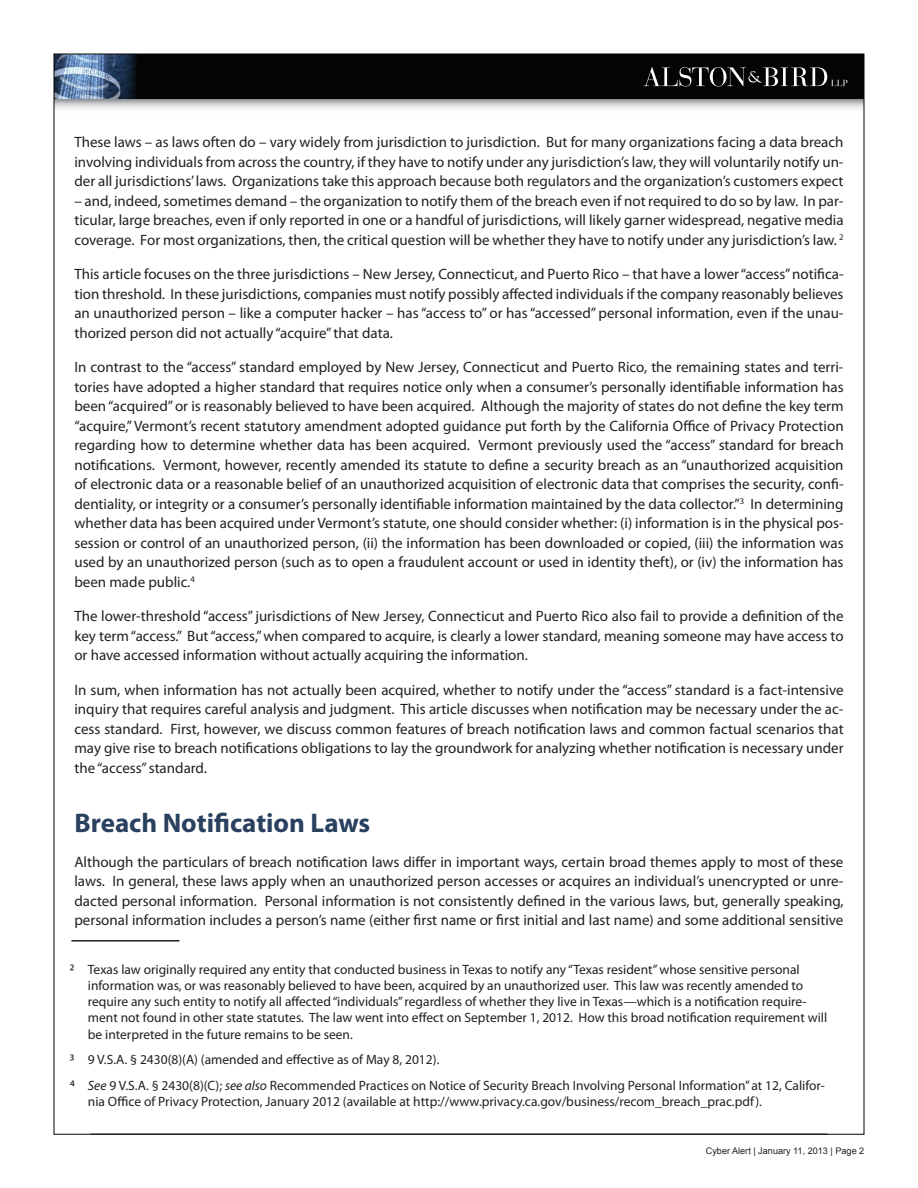
<style>
.page{position:relative;width:918px;height:1188px;background:#fff}
.page>*{position:absolute;margin:0;border:0;box-sizing:border-box;transform-origin:0 0}
.t1{font:700 27px "Myriad Pro";color:#29405f}
.t2{font:15px/19.5px "Myriad Pro";color:#231f20;text-align:justify}
.t3{font:13.5px/16.2px "Myriad Pro";color:#231f20}
.t4{font:9.15px "Arial";color:#231f20}
.s1{font-size:15px}
.s2{font-style:italic}
</style>
<div class="page">
<div style="left:54px;top:54px;width:810px;height:46px;background:#040503"></div>
<img style="left:56px;top:56px;width:80px;height:44px">
<svg style="left:644px;top:67px;width:203px;height:20px"></svg>
<svg style="left:56px;top:100px;width:806px;height:9px"></svg>
<hr style="left:71px;top:940px;width:108px;height:2px;background:#231f20">
<p class="t2" style="left:74px;top:132px;width:771px">These laws – as laws often do – vary widely from jurisdiction to jurisdiction. But for many organizations facing a data breach involving individuals from across the country, if they have to notify under any jurisdiction’s law, they will voluntarily notify un&shy;der all jurisdictions’ laws. Organizations take this approach because both regulators and the organization’s customers expect</p>
<p class="t2" style="left:74px;top:191px;width:771px">– and, indeed, sometimes demand – the organization to notify them of the breach even if not required to do so by law. In par&shy;ticular, large breaches, even if only reported in one or a handful of jurisdictions, will likely garner widespread, negative media coverage. For most organizations, then, the critical question will be whether they have to notify under any jurisdiction’s law. <sup>2</sup></p>
<p class="t2" style="left:74px;top:264px;width:771px">This article focuses on the three jurisdictions – New Jersey, Connecticut, and Puerto Rico – that have a lower “access” notifica&shy;tion threshold. In these jurisdictions, companies must notify possibly affected individuals if the company reasonably believes an unauthorized person – like a computer hacker – has “access to” or has “accessed” personal information, even if the unau&shy;thorized person did not actually “acquire” that data.</p>
<p class="t2" style="left:74px;top:357px;width:771px">In contrast to the “access” standard employed by New Jersey, Connecticut and Puerto Rico, the remaining states and terri&shy;tories have adopted a higher standard that requires notice only when a consumer’s personally identifiable information has been “acquired” or is reasonably believed to have been acquired. Although the majority of states do not define the key term “acquire,” Vermont’s recent statutory amendment adopted guidance put forth by the California Office of Privacy Protection regarding how to determine whether data has been acquired. Vermont previously used the “access” standard for breach notifications. Vermont, however, recently amended its statute to define a security breach as an “unauthorized acquisition of electronic data or a reasonable belief of an unauthorized acquisition of electronic data that comprises the security, confi&shy;dentiality, or integrity or a consumer’s personally identifiable information maintained by the data collector.”<sup>3</sup> In determining whether data has been acquired under Vermont’s statute, one should consider whether: (i) information is in the physical pos&shy;session or control of an unauthorized person, (ii) the information has been downloaded or copied, (iii) the information was used by an unauthorized person (such as to open a fraudulent account or used in identity theft), or (iv) the information has been made public.<sup>4</sup></p>
<p class="t2" style="left:74px;top:606px;width:771px">The lower-threshold “access” jurisdictions of New Jersey, Connecticut and Puerto Rico also fail to provide a definition of the key term “access.” But “access,” when compared to acquire, is clearly a lower standard, meaning someone may have access to or have accessed information without actually acquiring the information.</p>
<p class="t2" style="left:74px;top:680px;width:771px">In sum, when information has not actually been acquired, whether to notify under the “access” standard is a fact-intensive inquiry that requires careful analysis and judgment. This article discusses when notification may be necessary under the ac&shy;cess standard. First, however, we discuss common features of breach notification laws and common factual scenarios that may give rise to breach notifications obligations to lay the groundwork for analyzing whether notification is necessary under the “access” standard.</p>
<h1 class="t1" style="left:74px;top:806px;width:297px">Breach Notification Laws</h1>
<p class="t2" style="left:74px;top:852px;width:771px">Although the particulars of breach notification laws differ in important ways, certain broad themes apply to most of these laws. In general, these laws apply when an unauthorized person accesses or acquires an individual’s unencrypted or unre&shy;dacted personal information. Personal information is not consistently defined in the various laws, but, generally speaking, personal information includes a person’s name (either first name or first initial and last name) and some additional sensitive</p>
<p class="t3" style="left:88px;top:961px;width:741px;text-indent:-18px"><span class="s1">2</span> Texas law originally required any entity that conducted business in Texas to notify any “Texas resident” whose sensitive personal information was, or was reasonably believed to have been, acquired by an unauthorized user. This law was recently amended to require any such entity to notify all affected “individuals” regardless of whether they live in Texas—which is a notification require&shy;ment not found in other state statutes. The law went into effect on September 1, 2012. How this broad notification requirement will be interpreted in the future remains to be seen.</p>
<p class="t3" style="left:70px;top:1047px;width:757px;line-height:25.5px"><span class="s1">3</span> 9 V.S.A. § 2430(8)(A) (amended and effective as of May 8, 2012).<br><span class="s1">4</span> <span class="s2">See</span> 9 V.S.A. § 2430(8)(C); <span class="s2">see also</span> Recommended Practices on Notice of Security Breach Involving Personal Information” at 12, Califor-</p>
<p class="t3" style="left:88px;top:1093px;width:676px">nia Office of Privacy Protection, January 2012 (available at http://www.privacy.ca.gov/business/recom_breach_prac.pdf).</p>
<p class="t4" style="left:706px;top:1145px;width:160px">Cyber Alert | January 11, 2013 | Page 2</p>
</div>
